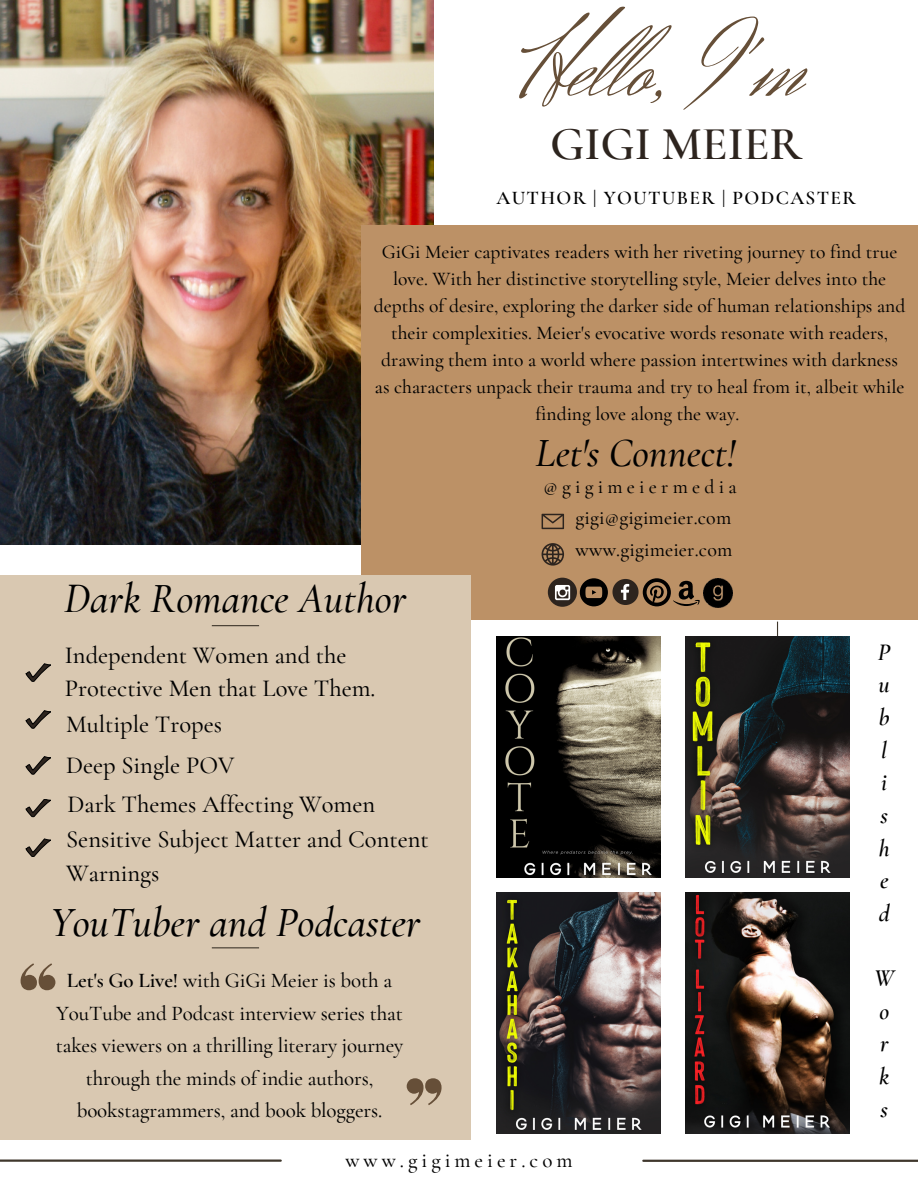
<style>
.page{position:relative;width:918px;height:1188px;background:#fff}
.page>*{position:absolute;margin:0;border:0;box-sizing:border-box;transform-origin:0 0}
.t1{font:104.1px "Herr Von Muellerhoff";color:#664f38}
.t2{font:600 47.25px "Cormorant Garamond";color:#2d241e}
.t3{font:italic 500 42px "Cormorant Garamond";color:#000}
.t4{font:italic 500 40.5px "Cormorant Garamond";color:#000}
.t5{font:500 24.45px/33.5px "Cormorant Garamond";color:#000}
.t6{font:italic 600 24px "Cormorant Garamond";color:#000}
.t7{font:500 21px/32.7px "Cormorant Garamond";letter-spacing:-.005em;color:#000;text-align:center}
.t8{font:500 21px "Cormorant Garamond";letter-spacing:.195em;color:#000}
.t9{font:500 19.95px "Cormorant Garamond";letter-spacing:.01em;color:#000}
.t10{font:500 19.8px "Cormorant Garamond";letter-spacing:.215em;color:#000}
.t11{font:500 19.5px/27px "Cormorant Garamond";color:#000;text-align:center}
.t12{font:600 19.35px "Cormorant Garamond";letter-spacing:.07em;color:#000}
.s1{font-weight:600}
</style>
<div class="page">
<img style="left:0;top:0;width:433px;height:545px">
<div style="left:361px;top:225px;width:557px;height:395px;background:#bc9166"></div>
<div style="left:0;top:575px;width:471px;height:565px;background:#d9c8b1"></div>
<img style="left:496px;top:636px;width:165px;height:241px">
<svg style="left:26px;top:664px;width:25px;height:18px"></svg>
<svg style="left:26px;top:711px;width:25px;height:18px"></svg>
<svg style="left:26px;top:757px;width:25px;height:18px"></svg>
<svg style="left:26px;top:799px;width:25px;height:18px"></svg>
<svg style="left:26px;top:839px;width:25px;height:18px"></svg>
<svg style="left:407px;top:1078px;width:35px;height:27px"></svg>
<svg style="left:21px;top:963px;width:34px;height:27px"></svg>
<hr style="left:212px;top:625px;width:47px;height:1px;background:#3f372c">
<hr style="left:777px;top:622px;width:1px;height:47px;background:#3f372c">
<hr style="left:212px;top:947px;width:47px;height:1px;background:#3f372c">
<div style="left:548px;top:578px;width:29px;height:29px;background:#2d241e;border-radius:50%"></div>
<svg style="left:555px;top:585px;width:15px;height:15px"></svg>
<svg style="left:580px;top:578px;width:120px;height:28px"></svg>
<img style="left:703px;top:579px;width:30px;height:29px">
<svg style="left:542px;top:543px;width:22px;height:23px"></svg>
<svg style="left:542px;top:514px;width:22px;height:15px"></svg>
<img style="left:685px;top:636px;width:165px;height:241px">
<hr style="left:643px;top:1160px;width:275px;height:2px;background:#3f372c">
<hr style="left:0;top:1159px;width:281px;height:3px;background:#3f372c">
<img style="left:496px;top:893px;width:165px;height:240px">
<img style="left:685px;top:893px;width:165px;height:240px">
<p class="t1" style="left:519px;top:-1px;width:285px">Hello, I'm</p>
<p class="t2" style="left:550px;top:116px;width:253px">GIGI MEIER</p>
<p class="t12" style="left:497px;top:186px;width:361px">AUTHOR | YOUTUBER | PODCASTER</p>
<p class="t11" style="left:374px;top:238px;width:533px">GiGi Meier captivates readers with her riveting journey to find true love. With her distinctive storytelling style, Meier delves into the depths of desire, exploring the darker side of human relationships and their complexities. Meier's evocative words resonate with readers, drawing them into a world where passion intertwines with darkness as characters unpack their trauma and try to heal from it, albeit while finding love along the way.</p>
<p class="t4" style="left:535px;top:429px;width:202px">Let's Connect!</p>
<p class="t10" style="left:544px;top:475px;width:195px">@gigimeiermedia</p>
<p class="t3" style="left:64px;top:574px;width:344px">Dark Romance Author</p>
<p class="t5" style="left:65px;top:638px;width:312px">Independent Women and the<br>Protective Men that Love Them.</p>
<p class="t5" style="left:66px;top:707px;width:157px">Multiple Tropes</p>
<p class="t5" style="left:66px;top:749px;width:170px">Deep Single POV</p>
<p class="t5" style="left:68px;top:788px;width:309px">Dark Themes Affecting Women</p>
<p class="t5" style="left:66px;top:823px;width:364px">Sensitive Subject Matter and Content<br>Warnings</p>
<p class="t3" style="left:51px;top:897px;width:371px">YouTuber and Podcaster</p>
<p class="t7" style="left:56px;top:964px;width:349px"><span class="s1">Let's Go Live!</span> with GiGi Meier is both a YouTube and Podcast interview series that takes viewers on a thrilling literary journey through the minds of indie authors, bookstagrammers, and book bloggers.</p>
<p class="t9" style="left:576px;top:506px;width:157px">gigi@gigimeier.com</p>
<p class="t9" style="left:576px;top:538px;width:158px">www.gigimeier.com</p>
<p class="t8" style="left:345px;top:1148px;width:229px">www.gigimeier.com</p>
<p class="t6" style="left:878px;top:638px;width:14px">P</p>
<p class="t6" style="left:879px;top:670px;width:13px">u</p>
<p class="t6" style="left:879px;top:703px;width:12px">b</p>
<p class="t6" style="left:881px;top:736px;width:7px">l</p>
<p class="t6" style="left:881px;top:768px;width:7px">i</p>
<p class="t6" style="left:880px;top:801px;width:9px">s</p>
<p class="t6" style="left:879px;top:833px;width:12px">h</p>
<p class="t6" style="left:880px;top:866px;width:10px">e</p>
<p class="t6" style="left:879px;top:899px;width:12px">d</p>
<p class="t6" style="left:874px;top:964px;width:21px">W</p>
<p class="t6" style="left:879px;top:997px;width:11px">o</p>
<p class="t6" style="left:880px;top:1029px;width:10px">r</p>
<p class="t6" style="left:879px;top:1062px;width:11px">k</p>
<p class="t6" style="left:880px;top:1094px;width:9px">s</p>
</div>
